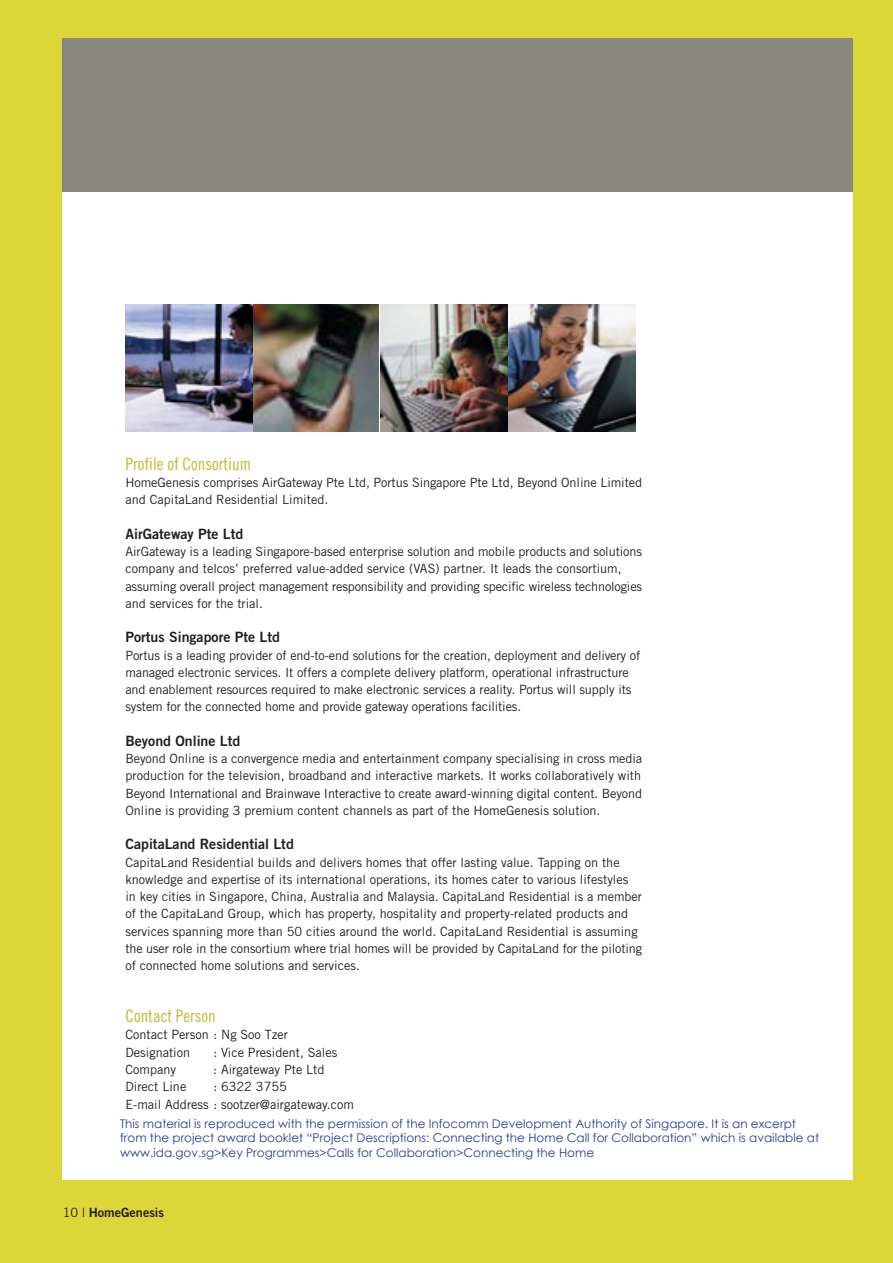
<style>
.page{position:relative;width:893px;height:1263px;background:#dcd638}
.page>*{position:absolute;margin:0;border:0;box-sizing:border-box;transform-origin:0 0}
.t1{font:17.25px "Trade Gothic Cond Eighteen";color:#bebb30}
.t2{font:14.25px "Trade Gothic Bold Two";color:#231f20}
.t3{font:12.75px/17.2px "Trade Gothic";color:#231f20}
.t4{font:12.75px "Trade Gothic Bold Two";color:#231f20}
.t5{font:12px/14.4px "Century Gothic";color:#253f8e}
.s1{font-family:"Trade Gothic"}
</style>
<div class="page">
<div style="left:63px;top:38px;width:790px;height:1142px;background:#fff"></div>
<div style="left:63px;top:38px;width:790px;height:154px;background:#89887d"></div>
<img style="left:125px;top:304px;width:510px;height:128px">
<h1 class="t1" style="left:125px;top:457px;width:127px">Profile of Consortium</h1>
<p class="t3" style="left:125px;top:475px;width:518px">HomeGenesis comprises AirGateway Pte Ltd, Portus Singapore Pte Ltd, Beyond Online Limited and CapitaLand Residential Limited.</p>
<p class="t2" style="left:125px;top:529px;width:120px">AirGateway Pte Ltd</p>
<p class="t3" style="left:125px;top:544px;width:518px">AirGateway is a leading Singapore-based enterprise solution and mobile products and solutions company and telcos’ preferred value-added service (VAS) partner. It leads the consortium, assuming overall project management responsibility and providing specific wireless technologies and services for the trial.</p>
<p class="t2" style="left:125px;top:632px;width:156px">Portus Singapore Pte Ltd</p>
<p class="t3" style="left:125px;top:648px;width:516px">Portus is a leading provider of end-to-end solutions for the creation, deployment and delivery of managed electronic services. It offers a complete delivery platform, operational infrastructure and enablement resources required to make electronic services a reality. Portus will supply its system for the connected home and provide gateway operations facilities.</p>
<p class="t2" style="left:125px;top:736px;width:116px">Beyond Online Ltd</p>
<p class="t3" style="left:125px;top:751px;width:518px;text-align:justify">Beyond Online is a convergence media and entertainment company specialising in cross media production for the television, broadband and interactive markets. It works collaboratively with Beyond International and Brainwave Interactive to create award-winning digital content. Beyond Online is providing 3 premium content channels as part of the HomeGenesis solution.</p>
<p class="t2" style="left:125px;top:839px;width:170px">CapitaLand Residential Ltd</p>
<p class="t3" style="left:125px;top:855px;width:518px">CapitaLand Residential builds and delivers homes that offer lasting value. Tapping on the knowledge and expertise of its international operations, its homes cater to various lifestyles in key cities in Singapore, China, Australia and Malaysia. CapitaLand Residential is a member of the CapitaLand Group, which has property, hospitality and property-related products and services spanning more than 50 cities around the world. CapitaLand Residential is assuming the user role in the consortium where trial homes will be provided by CapitaLand for the piloting of connected home solutions and services.</p>
<h1 class="t1" style="left:125px;top:1010px;width:92px">Contact Person</h1>
<p class="t3" style="left:125px;top:1027px;width:164px">Contact Person : Ng Soo Tzer<br>Designation</p>
<p class="t3" style="left:213px;top:1045px;width:126px">: Vice President, Sales</p>
<p class="t3" style="left:125px;top:1062px;width:52px">Company</p>
<p class="t3" style="left:213px;top:1062px;width:113px">: Airgateway Pte Ltd</p>
<p class="t3" style="left:125px;top:1079px;width:62px">Direct Line</p>
<p class="t3" style="left:125px;top:1079px;width:230px;text-indent:88px">: 6322 3755<br>E-mail Address : sootzer@airgateway.com</p>
<p class="t5" style="left:120px;top:1116px;width:701px">This material is reproduced with the permission of the Infocomm Development Authority of Singapore. It is an excerpt from the project award booklet “Project Descriptions: Connecting the Home Call for Collaboration” which is available at www.ida.gov.sg&gt;Key Programmes&gt;Calls for Collaboration&gt;Connecting the Home</p>
<p class="t4" style="left:63px;top:1208px;width:103px"><span class="s1">10 |</span> HomeGenesis</p>
</div>
